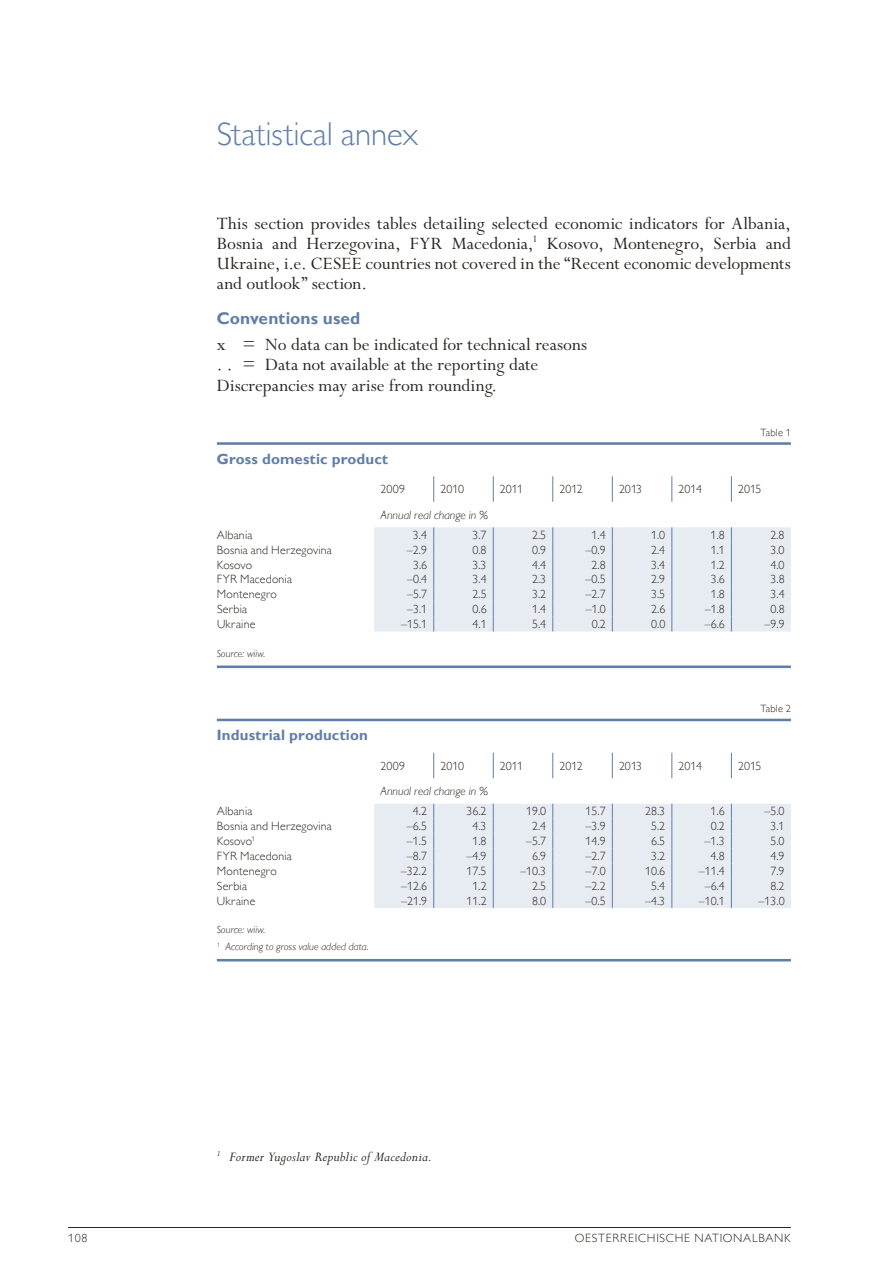
<style>
.page{position:relative;width:893px;height:1263px;background:#fff}
.page>*{position:absolute;margin:0;border:0;box-sizing:border-box;transform-origin:0 0}
.t1{font:300 33px "Gill Sans MT Pro";letter-spacing:-.005em;color:#607ea9}
.t2{font:19.5px/20.2px "Perpetua Std";color:#2b2620;text-align:justify}
.t3{font:700 17.25px "Gill Sans MT Pro";letter-spacing:.005em;color:#607ea9}
.t4{font:700 15px "Gill Sans MT Pro";letter-spacing:.01em;color:#607ea9}
.t5{font:italic 15px "Perpetua Std";letter-spacing:.015em;color:#2b2620}
.t6{font:300 12px "Gill Sans MT Pro";letter-spacing:.015em;color:#2b2620}
.t7{font:italic 300 12px "Gill Sans MT Pro";letter-spacing:.005em;color:#2b2620}
.t8{font:300 12px "Gill Sans MT Pro";letter-spacing:.06em;color:#2b2620}
.t9{font:italic 300 10.5px/17px "Gill Sans MT Pro";letter-spacing:.005em;color:#2b2620}
.t10{font:300 10.5px "Gill Sans MT Pro";letter-spacing:.02em;color:#2b2620}
</style>
<div class="page">
<hr style="left:68px;top:1227px;width:723px;height:1px;background:#2b2620">
<div style="left:374px;top:527px;width:417px;height:104px;background:#e7ecf2"></div>
<svg style="left:433px;top:476px;width:1px;height:26px"></svg>
<svg style="left:493px;top:476px;width:1px;height:26px"></svg>
<svg style="left:552px;top:476px;width:1px;height:26px"></svg>
<svg style="left:612px;top:476px;width:1px;height:26px"></svg>
<svg style="left:672px;top:476px;width:1px;height:26px"></svg>
<svg style="left:731px;top:476px;width:1px;height:26px"></svg>
<hr style="left:217px;top:442px;width:574px;height:3px;background:#607ea9">
<hr style="left:217px;top:665px;width:574px;height:3px;background:#607ea9">
<div style="left:374px;top:804px;width:417px;height:104px;background:#e7ecf2"></div>
<svg style="left:433px;top:753px;width:1px;height:25px"></svg>
<svg style="left:493px;top:753px;width:1px;height:25px"></svg>
<svg style="left:552px;top:753px;width:1px;height:25px"></svg>
<svg style="left:612px;top:753px;width:1px;height:25px"></svg>
<svg style="left:672px;top:753px;width:1px;height:25px"></svg>
<svg style="left:731px;top:753px;width:1px;height:25px"></svg>
<hr style="left:217px;top:719px;width:574px;height:2px;background:#607ea9">
<hr style="left:217px;top:959px;width:574px;height:2px;background:#607ea9">
<h1 class="t1" style="left:217px;top:114px;width:203px">Statistical annex</h1>
<p class="t2" style="left:217px;top:214px;width:576px">This section provides tables detailing selected economic indicators for Albania, Bosnia and Herzegovina, FYR Macedonia,<sup>1</sup> Kosovo, Montenegro, Serbia and Ukraine, i.e. CESEE countries not covered in the “Recent economic developments and outlook” section.</p>
<h3 class="t3" style="left:217px;top:307px;width:145px">Conventions used</h3>
<h2 class="t2" style="left:217px;top:335px;width:372px;text-align:left">x = No data can be indicated for technical reasons . . = Data not available at the reporting date<br>Discrepancies may arise from rounding.</h2>
<p class="t10" style="left:760px;top:426px;width:32px">Table 1</p>
<p class="t4" style="left:217px;top:449px;width:173px">Gross domestic product</p>
<p class="t6" style="left:381px;top:482px;width:26px">2009</p>
<p class="t6" style="left:440px;top:482px;width:25px">2010</p>
<p class="t6" style="left:500px;top:482px;width:25px">2011</p>
<p class="t6" style="left:559px;top:482px;width:25px">2012</p>
<p class="t6" style="left:619px;top:482px;width:25px">2013</p>
<p class="t6" style="left:679px;top:482px;width:25px">2014</p>
<p class="t6" style="left:738px;top:482px;width:25px">2015</p>
<p class="t7" style="left:381px;top:507px;width:109px">Annual real change in %</p>
<p class="t6" style="left:217px;top:528px;width:37px">Albania</p>
<p class="t6" style="left:413px;top:528px;width:16px">3.4</p>
<p class="t6" style="left:472px;top:528px;width:16px">3.7</p>
<p class="t6" style="left:532px;top:528px;width:16px">2.5</p>
<p class="t6" style="left:592px;top:528px;width:16px">1.4</p>
<p class="t6" style="left:651px;top:528px;width:16px">1.0</p>
<p class="t6" style="left:711px;top:528px;width:16px">1.8</p>
<p class="t6" style="left:770px;top:528px;width:16px">2.8</p>
<p class="t6" style="left:217px;top:542px;width:116px">Bosnia and Herzegovina</p>
<p class="t6" style="left:407px;top:542px;width:22px">–2.9</p>
<p class="t6" style="left:472px;top:542px;width:16px">0.8</p>
<p class="t6" style="left:532px;top:542px;width:16px">0.9</p>
<p class="t6" style="left:586px;top:542px;width:22px">–0.9</p>
<p class="t6" style="left:651px;top:542px;width:16px">2.4</p>
<p class="t6" style="left:711px;top:542px;width:16px">1.1</p>
<p class="t6" style="left:770px;top:542px;width:16px">3.0</p>
<p class="t6" style="left:217px;top:557px;width:37px">Kosovo</p>
<p class="t6" style="left:413px;top:557px;width:16px">3.6</p>
<p class="t6" style="left:472px;top:557px;width:16px">3.3</p>
<p class="t6" style="left:532px;top:557px;width:16px">4.4</p>
<p class="t6" style="left:592px;top:557px;width:16px">2.8</p>
<p class="t6" style="left:651px;top:557px;width:16px">3.4</p>
<p class="t6" style="left:711px;top:557px;width:16px">1.2</p>
<p class="t6" style="left:770px;top:557px;width:16px">4.0</p>
<p class="t6" style="left:217px;top:572px;width:77px">FYR Macedonia</p>
<p class="t6" style="left:407px;top:572px;width:22px">–0.4</p>
<p class="t6" style="left:473px;top:572px;width:16px">3.4</p>
<p class="t6" style="left:532px;top:572px;width:16px">2.3</p>
<p class="t6" style="left:586px;top:572px;width:22px">–0.5</p>
<p class="t6" style="left:651px;top:572px;width:16px">2.9</p>
<p class="t6" style="left:711px;top:572px;width:16px">3.6</p>
<p class="t6" style="left:770px;top:572px;width:16px">3.8</p>
<p class="t6" style="left:217px;top:587px;width:61px">Montenegro</p>
<p class="t6" style="left:407px;top:587px;width:22px">–5.7</p>
<p class="t6" style="left:473px;top:587px;width:16px">2.5</p>
<p class="t6" style="left:532px;top:587px;width:16px">3.2</p>
<p class="t6" style="left:586px;top:587px;width:22px">–2.7</p>
<p class="t6" style="left:651px;top:587px;width:16px">3.5</p>
<p class="t6" style="left:711px;top:587px;width:16px">1.8</p>
<p class="t6" style="left:771px;top:587px;width:16px">3.4</p>
<p class="t6" style="left:217px;top:602px;width:32px">Serbia</p>
<p class="t6" style="left:407px;top:602px;width:22px">–3.1</p>
<p class="t6" style="left:473px;top:602px;width:16px">0.6</p>
<p class="t6" style="left:532px;top:602px;width:16px">1.4</p>
<p class="t6" style="left:586px;top:602px;width:22px">–1.0</p>
<p class="t6" style="left:651px;top:602px;width:16px">2.6</p>
<p class="t6" style="left:705px;top:602px;width:22px">–1.8</p>
<p class="t6" style="left:771px;top:602px;width:16px">0.8</p>
<p class="t6" style="left:217px;top:617px;width:40px">Ukraine</p>
<p class="t6" style="left:401px;top:617px;width:28px">–15.1</p>
<p class="t6" style="left:473px;top:617px;width:16px">4.1</p>
<p class="t6" style="left:532px;top:617px;width:16px">5.4</p>
<p class="t6" style="left:592px;top:617px;width:16px">0.2</p>
<p class="t6" style="left:651px;top:617px;width:16px">0.0</p>
<p class="t6" style="left:705px;top:617px;width:22px">–6.6</p>
<p class="t6" style="left:765px;top:617px;width:22px">–9.9</p>
<p class="t9" style="left:217px;top:645px;width:50px">Source: wiiw.</p>
<p class="t4" style="left:217px;top:725px;width:152px">Industrial production</p>
<p class="t10" style="left:760px;top:702px;width:32px">Table 2</p>
<p class="t6" style="left:381px;top:758px;width:26px">2009</p>
<p class="t6" style="left:440px;top:758px;width:25px">2010</p>
<p class="t6" style="left:500px;top:758px;width:25px">2011</p>
<p class="t6" style="left:559px;top:758px;width:25px">2012</p>
<p class="t6" style="left:619px;top:758px;width:25px">2013</p>
<p class="t6" style="left:679px;top:758px;width:25px">2014</p>
<p class="t6" style="left:738px;top:758px;width:25px">2015</p>
<p class="t7" style="left:381px;top:784px;width:109px">Annual real change in %</p>
<p class="t6" style="left:217px;top:804px;width:37px">Albania</p>
<p class="t6" style="left:413px;top:804px;width:16px">4.2</p>
<p class="t6" style="left:466px;top:804px;width:22px">36.2</p>
<p class="t6" style="left:526px;top:804px;width:22px">19.0</p>
<p class="t6" style="left:586px;top:804px;width:22px">15.7</p>
<p class="t6" style="left:645px;top:804px;width:22px">28.3</p>
<p class="t6" style="left:711px;top:804px;width:16px">1.6</p>
<p class="t6" style="left:764px;top:804px;width:22px">–5.0</p>
<p class="t6" style="left:217px;top:819px;width:116px">Bosnia and Herzegovina</p>
<p class="t6" style="left:407px;top:819px;width:22px">–6.5</p>
<p class="t6" style="left:472px;top:819px;width:16px">4.3</p>
<p class="t6" style="left:532px;top:819px;width:16px">2.4</p>
<p class="t6" style="left:586px;top:819px;width:22px">–3.9</p>
<p class="t6" style="left:651px;top:819px;width:16px">5.2</p>
<p class="t6" style="left:711px;top:819px;width:16px">0.2</p>
<p class="t6" style="left:770px;top:819px;width:16px">3.1</p>
<p class="t6" style="left:217px;top:834px;width:40px">Kosovo<sup>1</sup></p>
<p class="t6" style="left:407px;top:834px;width:22px">–1.5</p>
<p class="t6" style="left:472px;top:834px;width:16px">1.8</p>
<p class="t6" style="left:526px;top:834px;width:22px">–5.7</p>
<p class="t6" style="left:585px;top:834px;width:22px">14.9</p>
<p class="t6" style="left:651px;top:834px;width:16px">6.5</p>
<p class="t6" style="left:705px;top:834px;width:22px">–1.3</p>
<p class="t6" style="left:770px;top:834px;width:16px">5.0</p>
<p class="t6" style="left:217px;top:849px;width:77px">FYR Macedonia</p>
<p class="t6" style="left:407px;top:849px;width:22px">–8.7</p>
<p class="t6" style="left:466px;top:849px;width:22px">–4.9</p>
<p class="t6" style="left:532px;top:849px;width:16px">6.9</p>
<p class="t6" style="left:586px;top:849px;width:22px">–2.7</p>
<p class="t6" style="left:651px;top:849px;width:16px">3.2</p>
<p class="t6" style="left:711px;top:849px;width:16px">4.8</p>
<p class="t6" style="left:770px;top:849px;width:16px">4.9</p>
<p class="t6" style="left:217px;top:863px;width:61px">Montenegro</p>
<p class="t6" style="left:401px;top:863px;width:28px">–32.2</p>
<p class="t6" style="left:466px;top:863px;width:22px">17.5</p>
<p class="t6" style="left:520px;top:863px;width:28px">–10.3</p>
<p class="t6" style="left:586px;top:863px;width:22px">–7.0</p>
<p class="t6" style="left:645px;top:863px;width:22px">10.6</p>
<p class="t6" style="left:699px;top:863px;width:28px">–11.4</p>
<p class="t6" style="left:770px;top:863px;width:16px">7.9</p>
<p class="t6" style="left:217px;top:878px;width:32px">Serbia</p>
<p class="t6" style="left:401px;top:878px;width:28px">–12.6</p>
<p class="t6" style="left:473px;top:878px;width:16px">1.2</p>
<p class="t6" style="left:532px;top:878px;width:16px">2.5</p>
<p class="t6" style="left:586px;top:878px;width:22px">–2.2</p>
<p class="t6" style="left:651px;top:878px;width:16px">5.4</p>
<p class="t6" style="left:705px;top:878px;width:22px">–6.4</p>
<p class="t6" style="left:770px;top:878px;width:16px">8.2</p>
<p class="t6" style="left:217px;top:893px;width:40px">Ukraine</p>
<p class="t6" style="left:401px;top:893px;width:28px">–21.9</p>
<p class="t6" style="left:467px;top:893px;width:22px">11.2</p>
<p class="t6" style="left:532px;top:893px;width:16px">8.0</p>
<p class="t6" style="left:586px;top:893px;width:22px">–0.5</p>
<p class="t6" style="left:645px;top:893px;width:22px">–4.3</p>
<p class="t6" style="left:699px;top:893px;width:28px">–10.1</p>
<p class="t6" style="left:758px;top:893px;width:28px">–13.0</p>
<p class="t9" style="left:217px;top:921px;width:153px">Source: wiiw.<br><sup>1</sup> According to gross value added data.</p>
<p class="t5" style="left:217px;top:1149px;width:217px"><sup>1</sup> Former Yugoslav Republic of Macedonia.</p>
<p class="t6" style="left:68px;top:1231px;width:21px">108</p>
<p class="t8" style="left:575px;top:1231px;width:218px">OESTERREICHISCHE NATIONALBANK</p>
</div>
